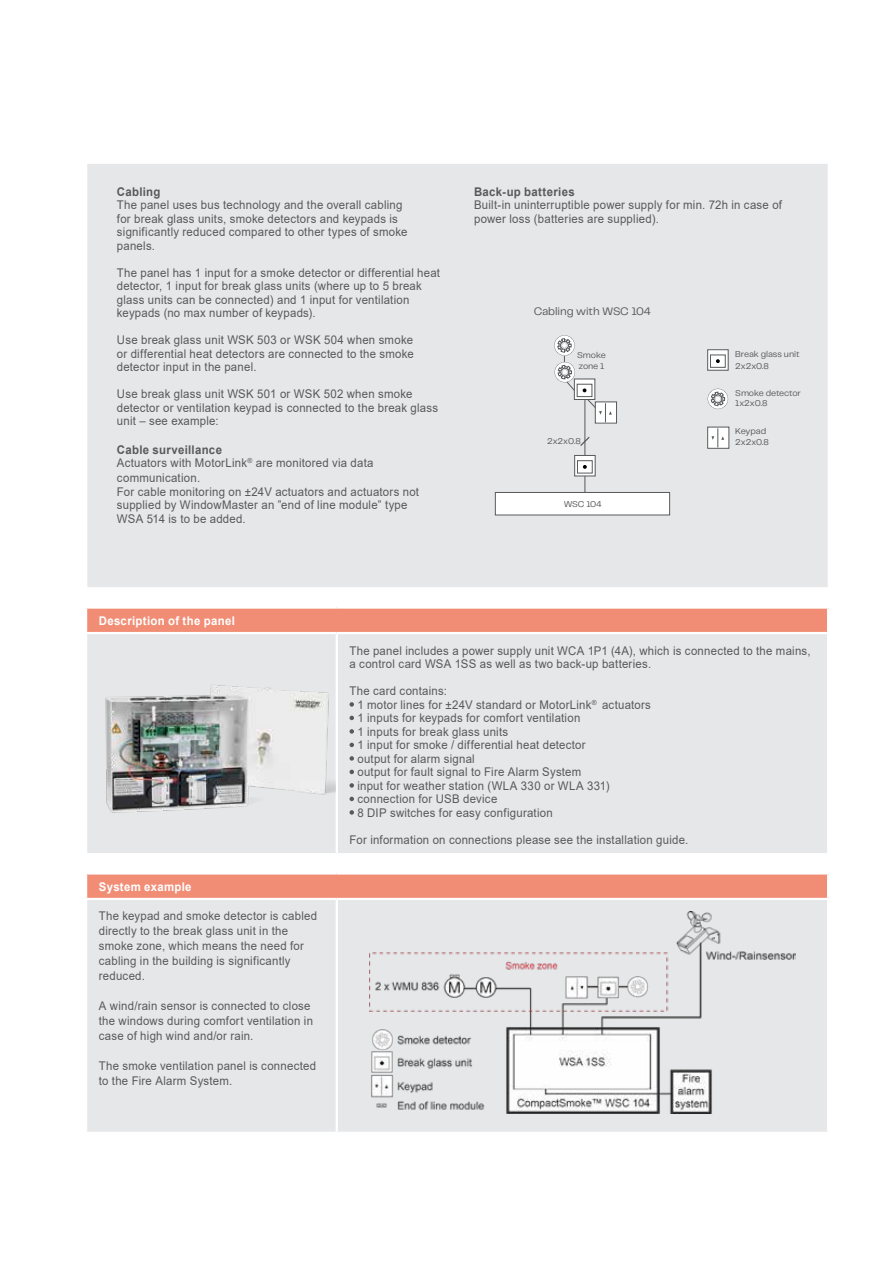
<style>
.page{position:relative;width:893px;height:1263px;background:#fff}
.page>*{position:absolute;margin:0;border:0;box-sizing:border-box;transform-origin:0 0}
.t1{font:12px/13.5px "Arial";letter-spacing:.02em;color:#58595b;scale:.95 1}
.t2{font:700 12px "Arial";letter-spacing:.03em;color:#fff;scale:.95 1}
.t3{font:700 12px "Arial";letter-spacing:.03em;color:#58595b;scale:.95 1}
.t4{font:11.4px "Telegraf";letter-spacing:-.005em;color:#58595b}
.t5{font:8.85px/10.5px "Telegraf";letter-spacing:-.01em;color:#58595b}
.s1{font-weight:700}
</style>
<div class="page">
<div style="left:85px;top:162px;width:745px;height:427px;background:#e6e7e8;border:2px solid #fff"></div>
<div style="left:86px;top:873px;width:742px;height:26px;background:#f18d75"></div>
<div style="left:87px;top:900px;width:740px;height:232px;background:#e6e7e8"></div>
<hr style="left:85px;top:872px;width:252px;height:2px;background:#fff">
<hr style="left:85px;top:874px;width:2px;height:24px;background:#fff">
<hr style="left:337px;top:872px;width:492px;height:2px;background:#fff">
<hr style="left:827px;top:874px;width:2px;height:24px;background:#fff">
<hr style="left:85px;top:898px;width:252px;height:2px;background:#fff">
<hr style="left:337px;top:898px;width:492px;height:2px;background:#fff">
<hr style="left:336px;top:900px;width:2px;height:232px;background:#fff">
<img style="left:370px;top:911px;width:426px;height:202px">
<div style="left:86px;top:607px;width:742px;height:26px;background:#f18d75"></div>
<div style="left:87px;top:634px;width:740px;height:219px;background:#e6e7e8"></div>
<hr style="left:85px;top:606px;width:252px;height:3px;background:#fff">
<hr style="left:85px;top:609px;width:2px;height:23px;background:#fff">
<hr style="left:337px;top:606px;width:492px;height:3px;background:#fff">
<hr style="left:827px;top:609px;width:2px;height:23px;background:#fff">
<hr style="left:85px;top:632px;width:252px;height:2px;background:#fff">
<hr style="left:337px;top:632px;width:492px;height:2px;background:#fff">
<hr style="left:336px;top:634px;width:2px;height:219px;background:#fff">
<svg style="left:349px;top:702px;width:5px;height:5px"></svg>
<svg style="left:349px;top:716px;width:5px;height:4px"></svg>
<svg style="left:349px;top:729px;width:5px;height:5px"></svg>
<svg style="left:349px;top:743px;width:5px;height:4px"></svg>
<svg style="left:349px;top:756px;width:5px;height:5px"></svg>
<svg style="left:349px;top:770px;width:5px;height:4px"></svg>
<svg style="left:349px;top:783px;width:5px;height:5px"></svg>
<svg style="left:349px;top:797px;width:5px;height:4px"></svg>
<svg style="left:349px;top:810px;width:5px;height:5px"></svg>
<svg style="left:707px;top:349px;width:22px;height:22px"></svg>
<svg style="left:708px;top:389px;width:20px;height:20px"></svg>
<svg style="left:707px;top:426px;width:22px;height:23px"></svg>
<div style="left:495px;top:492px;width:175px;height:23px;background:#fff"></div>
<div style="left:495px;top:492px;width:175px;height:23px;border:1px solid #58595b"></div>
<hr style="left:585px;top:400px;width:1px;height:93px;background:#58595b">
<svg style="left:554px;top:335px;width:63px;height:89px"></svg>
<svg style="left:574px;top:455px;width:22px;height:22px"></svg>
<svg style="left:580px;top:435px;width:10px;height:12px"></svg>
<img style="left:102px;top:678px;width:233px;height:163px">
<p class="t3" style="left:117px;top:183px;width:47px">Cabling</p>
<p class="t1" style="left:117px;top:198px;width:307px">The panel uses bus technology and the overall cabling for break glass units, smoke detectors and keypads is significantly reduced compared to other types of smoke panels.</p>
<p class="t1" style="left:117px;top:266px;width:342px">The panel has 1 input for a smoke detector or differential heat detector, 1 input for break glass units (where up to 5 break glass units can be connected) and 1 input for ventilation keypads (no max number of keypads).</p>
<p class="t1" style="left:117px;top:333px;width:314px;text-align:justify">Use break glass unit WSK 503 or WSK 504 when smoke or differential heat detectors are connected to the smoke detector input in the panel.</p>
<p class="t1" style="left:117px;top:387px;width:340px">Use break glass unit WSK 501 or WSK 502 when smoke detector or ventilation keypad is connected to the break glass unit – see example:</p>
<p class="t1" style="left:117px;top:443px;width:272px"><span class="s1">Cable surveillance<br></span>Actuators with MotorLink<sup>®</sup> are monitored via data</p>
<p class="t1" style="left:117px;top:471px;width:319px">communication.<br>For cable monitoring on ±24V actuators and actuators not supplied by WindowMaster an ”end of line module” type WSA 514 is to be added.</p>
<p class="t3" style="left:474px;top:183px;width:107px">Back-up batteries</p>
<p class="t1" style="left:474px;top:198px;width:326px">Built-in uninterruptible power supply for min. 72h in case of power loss (batteries are supplied).</p>
<p class="t4" style="left:534px;top:303px;width:119px">Cabling with WSC 104</p>
<p class="t5" style="left:577px;top:350px;width:30px">Smoke zone 1</p>
<p class="t5" style="left:547px;top:435px;width:35px">2x2x0.8</p>
<p class="t5" style="left:564px;top:499px;width:39px">WSC 104</p>
<p class="t5" style="left:735px;top:349px;width:66px">Break glass unit</p>
<p class="t5" style="left:735px;top:387px;width:67px">Smoke detector</p>
<p class="t5" style="left:735px;top:426px;width:32px">Keypad</p>
<p class="t5" style="left:735px;top:360px;width:35px">2x2x0.8</p>
<p class="t5" style="left:735px;top:398px;width:34px">1x2x0.8</p>
<p class="t5" style="left:735px;top:436px;width:35px">2x2x0.8</p>
<p class="t2" style="left:99px;top:612px;width:145px">Description of the panel</p>
<p class="t2" style="left:99px;top:878px;width:99px">System example</p>
<p class="t1" style="left:99px;top:909px;width:231px;line-height:15px">The keypad and smoke detector is cabled directly to the break glass unit in the smoke zone, which means the need for cabling in the building is significantly reduced.</p>
<p class="t1" style="left:99px;top:999px;width:227px;line-height:15px">A wind/rain sensor is connected to close the windows during comfort ventilation in case of high wind and/or rain.</p>
<p class="t1" style="left:99px;top:1059px;width:230px;line-height:15px">The smoke ventilation panel is connected to the Fire Alarm System.</p>
<p class="t1" style="left:349px;top:643px;width:487px">The panel includes a power supply unit WCA 1P1 (4A), which is connected to the mains, a control card WSA 1SS as well as two back-up batteries.</p>
<p class="t1" style="left:357px;top:684px;width:310px;text-indent:-8px">The card contains:<br>1 motor lines for ±24V standard or MotorLink<sup>®</sup> actuators 1 inputs for keypads for comfort ventilation<br>1 inputs for break glass units<br>1 input for smoke / differential heat detector<br>output for alarm signal<br>output for fault signal to Fire Alarm System<br>input for weather station (WLA 330 or WLA 331) connection for USB device<br>8 DIP switches for easy configuration</p>
<p class="t1" style="left:349px;top:832px;width:358px">For information on connections please see the installation guide.</p>
</div>
